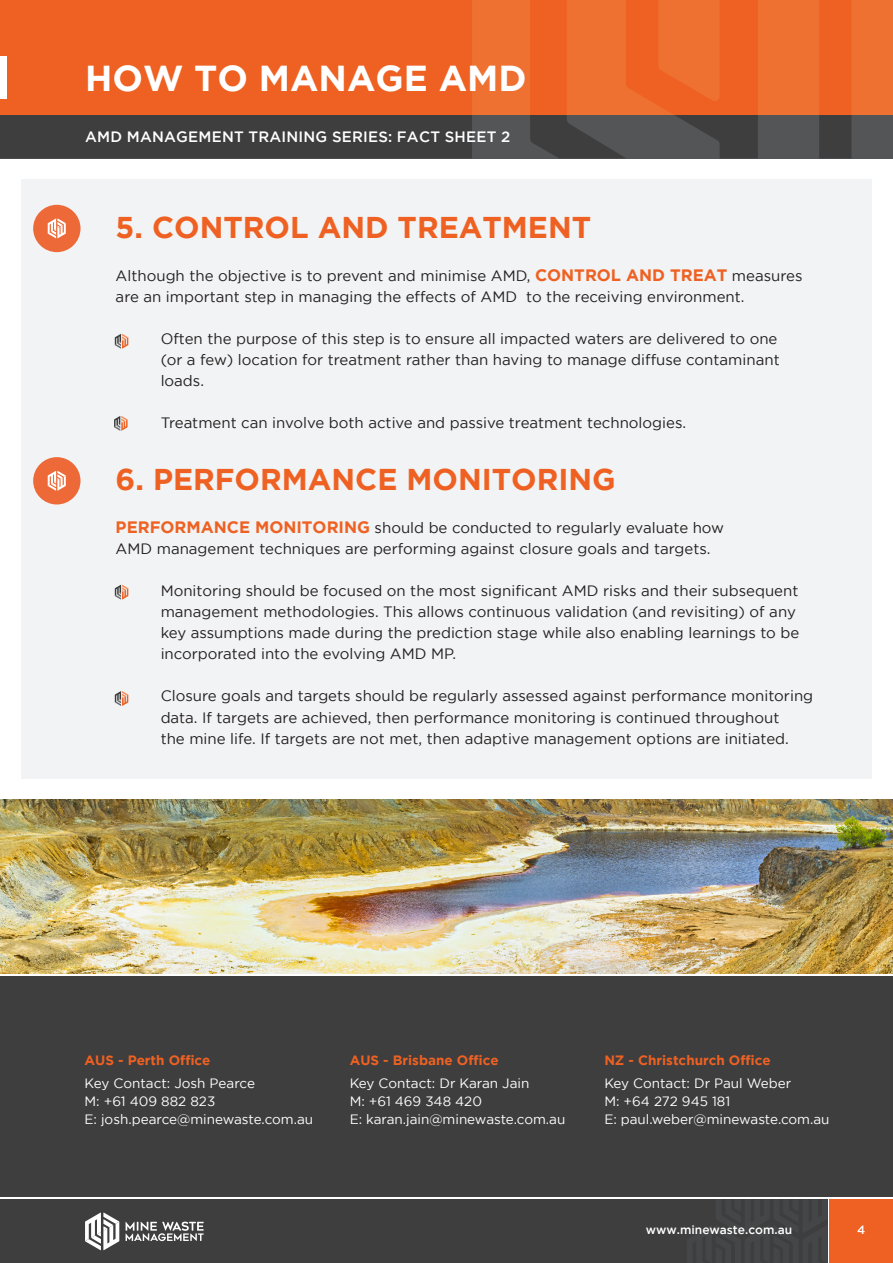
<style>
.page{position:relative;width:893px;height:1263px;background:#fff}
.page>*{position:absolute;margin:0;border:0;box-sizing:border-box;transform-origin:0 0}
.t1{font:700 36px "Gotham";color:#fff}
.t2{font:700 30px "Gotham";color:#ee6122}
.t3{font:15px/21px "Gotham";color:#231f20}
.t4{font:500 15px "Gotham";letter-spacing:.015em;color:#fff}
.t5{font:13.5px "Gotham";color:#fff}
.t6{font:700 13.5px "Gotham";color:#ee6122}
.t7{font:500 12px "Gotham";color:#fff}
.s1{font-weight:700;font-size:16.5px;color:#ee6122}
</style>
<div class="page">
<div style="left:0;top:113px;width:893px;height:45px;background:#545557"></div>
<div style="left:0;top:1199px;width:827px;height:64px;background:#3e3e3f"></div>
<svg style="left:126px;top:1221px;width:78px;height:20px"></svg>
<svg style="left:85px;top:1212px;width:35px;height:38px"></svg>
<div style="left:829px;top:1199px;width:64px;height:64px;background:#ee6122"></div>
<svg style="left:0;top:115px;width:851px;height:43px"></svg>
<div style="left:0;top:0;width:893px;height:115px;background:#ef7131"></div>
<svg style="left:0;top:0;width:851px;height:115px;fill:#ee6122"></svg>
<div style="left:0;top:57px;width:7px;height:42px;background:#fff"></div>
<div style="left:0;top:976px;width:893px;height:221px;background:#3e3e3f"></div>
<div style="left:21px;top:179px;width:851px;height:600px;background:#f2f3f4"></div>
<svg style="left:115px;top:334px;width:13px;height:15px"></svg>
<svg style="left:114px;top:416px;width:14px;height:15px"></svg>
<svg style="left:115px;top:585px;width:13px;height:15px"></svg>
<svg style="left:115px;top:691px;width:13px;height:15px"></svg>
<div style="left:33px;top:457px;width:48px;height:47px;background:#ed6938;border-radius:50%"></div>
<svg style="left:48px;top:471px;width:18px;height:20px"></svg>
<div style="left:33px;top:205px;width:48px;height:47px;background:#ed6938;border-radius:50%"></div>
<svg style="left:48px;top:218px;width:18px;height:20px"></svg>
<img style="left:0;top:799px;width:893px;height:175px">
<p class="t1" style="left:85px;top:58px;width:443px">HOW TO MANAGE AMD</p>
<p class="t4" style="left:85px;top:129px;width:427px">AMD MANAGEMENT TRAINING SERIES: FACT SHEET 2</p>
<p class="t2" style="left:116px;top:210px;width:477px">5. CONTROL AND TREATMENT</p>
<p class="t3" style="left:116px;top:265px;width:688px">Although the objective is to prevent and minimise AMD, <span class="s1">CONTROL AND TREAT</span> measures are an important step in managing the effects of AMD to the receiving environment.</p>
<p class="t3" style="left:161px;top:328px;width:621px">Often the purpose of this step is to ensure all impacted waters are delivered to one (or a few) location for treatment rather than having to manage diffuse contaminant loads.</p>
<p class="t3" style="left:161px;top:412px;width:527px">Treatment can involve both active and passive treatment technologies.</p>
<p class="t2" style="left:116px;top:462px;width:502px">6. PERFORMANCE MONITORING</p>
<p class="t3" style="left:116px;top:517px;width:610px"><span class="s1">PERFORMANCE MONITORING</span> should be conducted to regularly evaluate how<br>AMD management techniques are performing against closure goals and targets.</p>
<p class="t3" style="left:161px;top:580px;width:640px">Monitoring should be focused on the most significant AMD risks and their subsequent management methodologies. This allows continuous validation (and revisiting) of any key assumptions made during the prediction stage while also enabling learnings to be incorporated into the evolving AMD MP.</p>
<p class="t3" style="left:161px;top:685px;width:654px">Closure goals and targets should be regularly assessed against performance monitoring data. If targets are achieved, then performance monitoring is continued throughout<br>the mine life. If targets are not met, then adaptive management options are initiated.</p>
<p class="t6" style="left:85px;top:1053px;width:127px">AUS - Perth Office</p>
<p class="t5" style="left:85px;top:1075px;width:172px">Key Contact: Josh Pearce</p>
<p class="t5" style="left:85px;top:1093px;width:132px">M: +61 409 882 823</p>
<p class="t5" style="left:85px;top:1111px;width:230px">E: josh.pearce@minewaste.com.au</p>
<p class="t6" style="left:350px;top:1053px;width:151px">AUS - Brisbane Office</p>
<p class="t5" style="left:350px;top:1075px;width:181px">Key Contact: Dr Karan Jain</p>
<p class="t5" style="left:350px;top:1093px;width:134px">M: +61 469 348 420</p>
<p class="t5" style="left:350px;top:1111px;width:217px">E: karan.jain@minewaste.com.au</p>
<p class="t6" style="left:604px;top:1053px;width:168px">NZ - Christchurch Office</p>
<p class="t5" style="left:604px;top:1075px;width:188px">Key Contact: Dr Paul Weber</p>
<p class="t5" style="left:604px;top:1093px;width:127px">M: +64 272 945 181</p>
<p class="t5" style="left:604px;top:1111px;width:227px">E: paul.weber@minewaste.com.au</p>
<p class="t7" style="left:646px;top:1223px;width:148px">www.minewaste.com.au</p>
<p class="t7" style="left:857px;top:1223px;width:10px">4</p>
</div>
